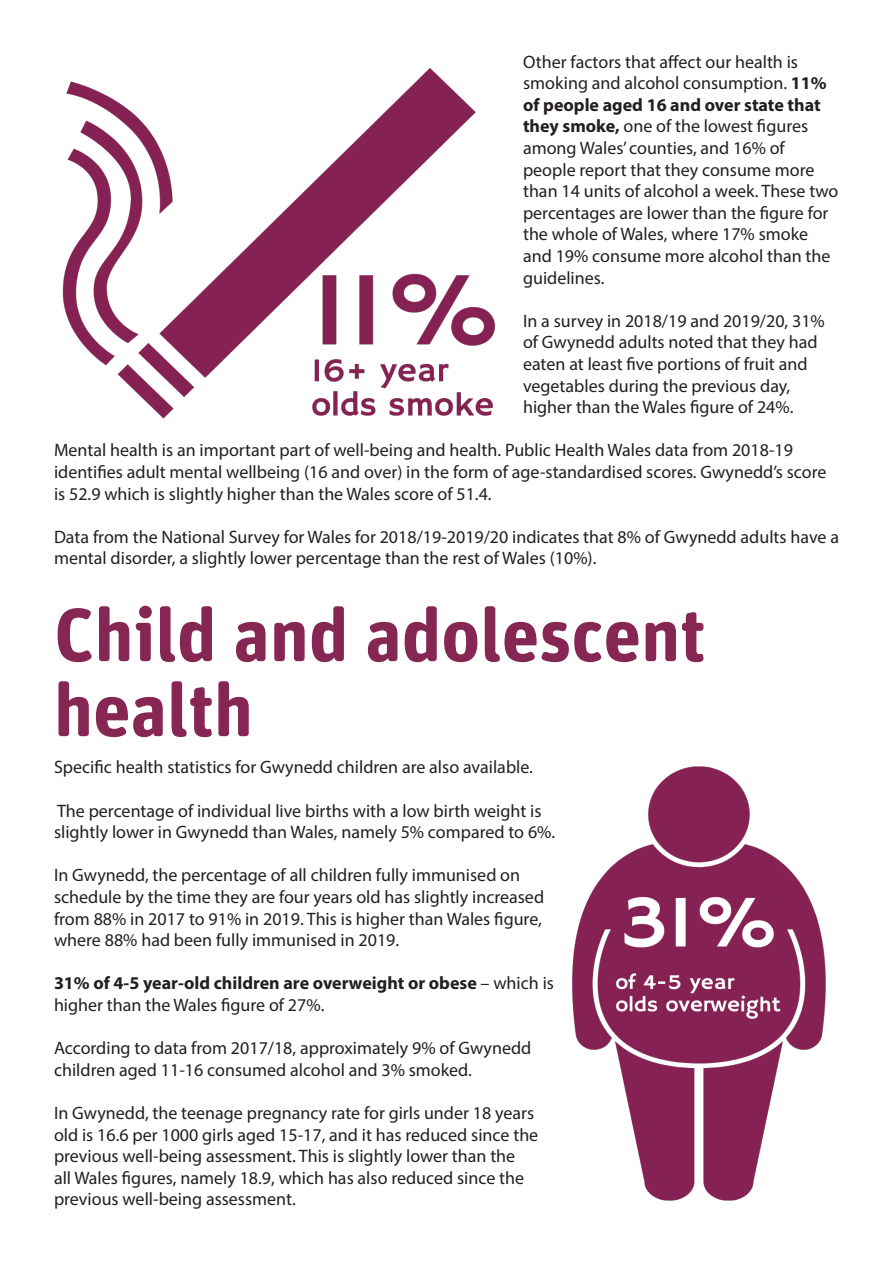
<style>
.page{position:relative;width:893px;height:1263px;background:#fff}
.page>*{position:absolute;margin:0;border:0;box-sizing:border-box;transform-origin:0 0}
.t1{font:700 75px/75px "Unit Rounded Pro";color:#862653}
.t2{font:18px/21.6px "Myriad Pro";color:#231f20}
.t3{font:700 18px/21.6px "Myriad Pro";color:#231f20}
.s1{font-weight:700}
.s2{font-weight:400}
</style>
<div class="page">
<img style="left:62px;top:68px;width:434px;height:351px">
<img style="left:572px;top:766px;width:254px;height:435px">
<p class="t2" style="left:523px;top:50px;width:317px">Other factors that affect our health is smoking and alcohol consumption. <span class="s1">11% of people aged 16 and over state that they smoke,</span> one of the lowest figures among Wales’ counties, and 16% of people report that they consume more than 14 units of alcohol a week. These two percentages are lower than the figure for the whole of Wales, where 17% smoke and 19% consume more alcohol than the guidelines.</p>
<p class="t2" style="left:523px;top:310px;width:303px">In a survey in 2018/19 and 2019/20, 31% of Gwynedd adults noted that they had eaten at least five portions of fruit and vegetables during the previous day, higher than the Wales figure of 24%.</p>
<p class="t2" style="left:54px;top:439px;width:774px">Mental health is an important part of well-being and health. Public Health Wales data from 2018-19 identifies adult mental wellbeing (16 and over) in the form of age-standardised scores. Gwynedd’s score is 52.9 which is slightly higher than the Wales score of 51.4.</p>
<p class="t2" style="left:54px;top:526px;width:786px">Data from the National Survey for Wales for 2018/19-2019/20 indicates that 8% of Gwynedd adults have a mental disorder, a slightly lower percentage than the rest of Wales (10%).</p>
<p class="t1" style="left:54px;top:593px;width:653px">Child and adolescent health</p>
<p class="t2" style="left:54px;top:756px;width:480px">Specific health statistics for Gwynedd children are also available.</p>
<p class="t2" style="left:54px;top:799px;width:503px">The percentage of individual live births with a low birth weight is slightly lower in Gwynedd than Wales, namely 5% compared to 6%.</p>
<p class="t2" style="left:54px;top:864px;width:492px">In Gwynedd, the percentage of all children fully immunised on schedule by the time they are four years old has slightly increased from 88% in 2017 to 91% in 2019. This is higher than Wales figure, where 88% had been fully immunised in 2019.</p>
<p class="t3" style="left:54px;top:972px;width:501px">31% of 4-5 year-old children are overweight or obese <span class="s2">– which is higher than the Wales figure of 27%.</span></p>
<p class="t2" style="left:54px;top:1037px;width:479px">According to data from 2017/18, approximately 9% of Gwynedd children aged 11-16 consumed alcohol and 3% smoked.</p>
<p class="t2" style="left:54px;top:1102px;width:486px">In Gwynedd, the teenage pregnancy rate for girls under 18 years old is 16.6 per 1000 girls aged 15-17, and it has reduced since the previous well-being assessment. This is slightly lower than the<br>all Wales figures, namely 18.9, which has also reduced since the previous well-being assessment.</p>
</div>
